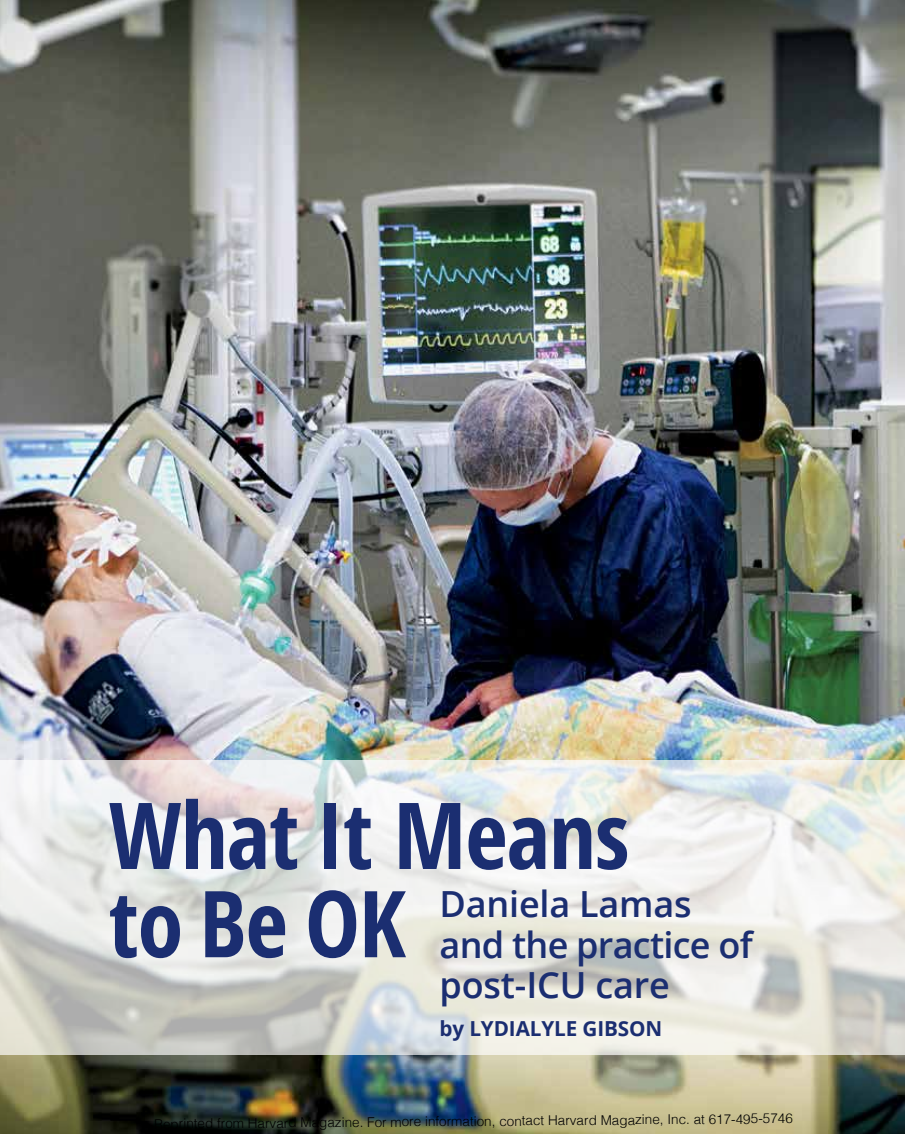
<style>
.page{position:relative;width:905px;height:1134px;background:#fff}
.page>*{position:absolute;margin:0;border:0;box-sizing:border-box;transform-origin:0 0}
.t1{font:700 condensed 92.4px/88.2px "Open Sans";letter-spacing:-.01em;color:#1b2e71}
.t2{font:600 36px/40.5px "Open Sans";letter-spacing:-.005em;color:#1b2e71}
.t3{font:700 20.7px "Open Sans";letter-spacing:-.005em;color:#1b2e71}
.t4{font:300 13.5px "Helvetica";color:#000}
</style>
<div class="page">
<img style="left:0;top:0;width:904px;height:1134px">
<svg style="left:0;top:760px;width:904px;height:294px"></svg>
<h1 class="t1" style="left:109px;top:789px;width:522px">What It Means to Be OK</h1>
<h2 class="t2" style="left:439px;top:883px;width:315px">Daniela Lamas and the practice of post-ICU care</h2>
<h3 class="t3" style="left:439px;top:1014px;width:224px">by LYDIALYLE GIBSON</h3>
<p class="t4" style="left:154px;top:1110px;width:640px">Reprinted from Harvard Magazine. For more information, contact Harvard Magazine, Inc. at 617-495-5746</p>
</div>
